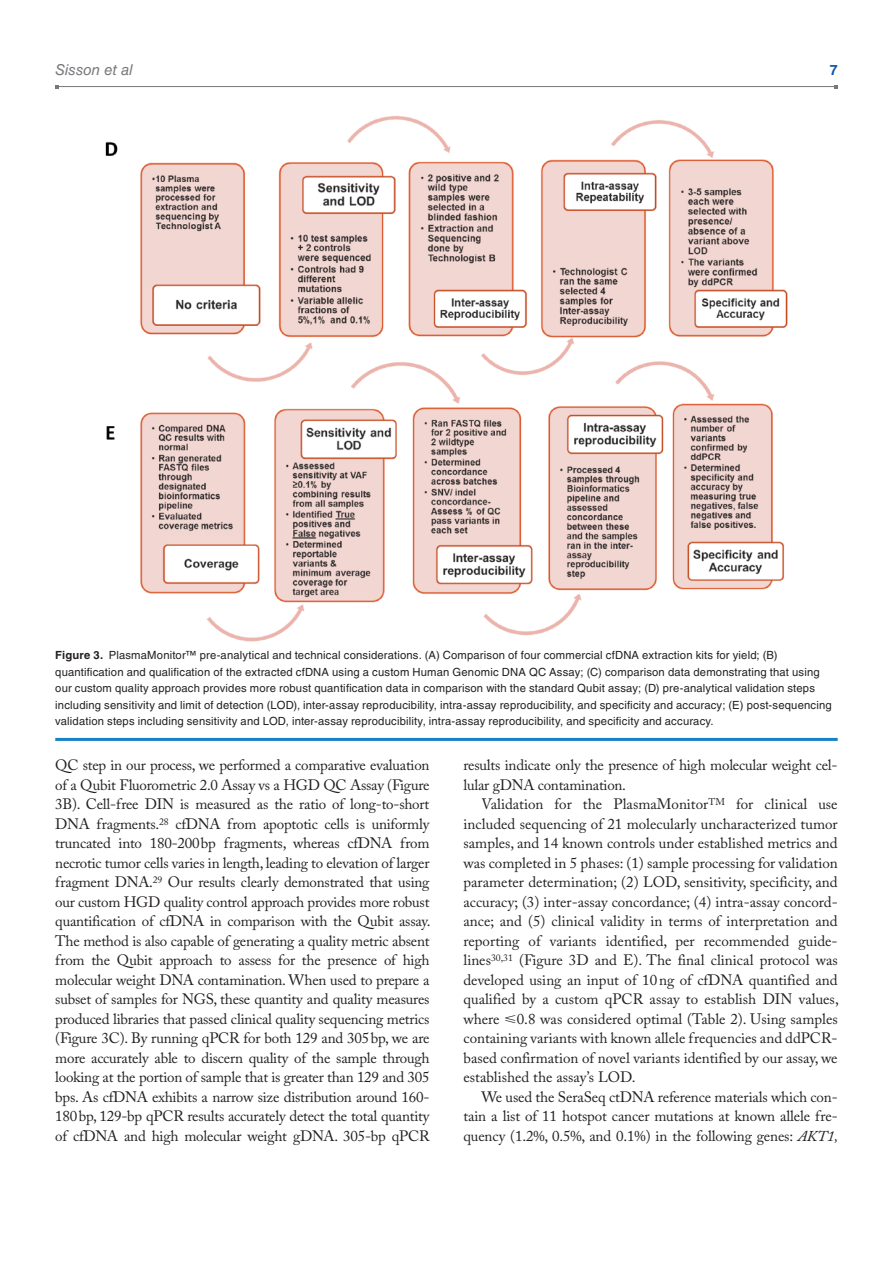
<style>
.page{position:relative;width:893px;height:1263px;background:#fff}
.page>*{position:absolute;margin:0;border:0;box-sizing:border-box;transform-origin:0 0}
.t1{font:15px/19.5px "Adobe Caslon Pro";letter-spacing:-.015em;color:#231f20;text-align:justify}
.t2{font:italic 15px "Helvetica LT Std";color:#76787b}
.t3{font:700 14.25px "Helvetica LT Std";color:#1055a4}
.t4{font:11.25px/16.5px "Helvetica LT Std";letter-spacing:.015em;color:#231f20}
.s1{font-weight:700}
.s2{font-style:italic}
</style>
<div class="page">
<hr style="left:57px;top:86px;width:779px;height:1px;background:#76787b">
<hr style="left:55px;top:738px;width:783px;height:3px;background:#1582c5">
<img style="left:105px;top:115px;width:683px;height:527px">
<p class="t2" style="left:55px;top:61px;width:79px">Sisson et al</p>
<p class="t3" style="left:830px;top:61px;width:9px">7</p>
<p class="t4" style="left:55px;top:647px;width:778px"><span class="s1">Figure 3.</span> PlasmaMonitor™ pre-analytical and technical considerations. (A) Comparison of four commercial cfDNA extraction kits for yield; (B) quantification and qualification of the extracted cfDNA using a custom Human Genomic DNA QC Assay; (C) comparison data demonstrating that using our custom quality approach provides more robust quantification data in comparison with the standard Qubit assay; (D) pre-analytical validation steps including sensitivity and limit of detection (LOD), inter-assay reproducibility, intra-assay reproducibility, and specificity and accuracy; (E) post-sequencing validation steps including sensitivity and LOD, inter-assay reproducibility, intra-assay reproducibility, and specificity and accuracy.</p>
<p class="t1" style="left:55px;top:755px;width:377px">QC step in our process, we performed a comparative evaluation of a Qubit Fluorometric 2.0 Assay vs a HGD QC Assay (Figure 3B). Cell-free DIN is measured as the ratio of long-to-short DNA fragments.<sup>28</sup> cfDNA from apoptotic cells is uniformly truncated into 180-200bp fragments, whereas cfDNA from necrotic tumor cells varies in length, leading to elevation of larger fragment DNA.<sup>29</sup> Our results clearly demonstrated that using our custom HGD quality control approach provides more robust quantification of cfDNA in comparison with the Qubit assay.<br>The method is also capable of generating a quality metric absent from the Qubit approach to assess for the presence of high molecular weight DNA contamination. When used to prepare a subset of samples for NGS, these quantity and quality measures produced libraries that passed clinical quality sequencing metrics (Figure 3C). By running qPCR for both 129 and 305bp, we are more accurately able to discern quality of the sample through looking at the portion of sample that is greater than 129 and 305 bps. As cfDNA exhibits a narrow size distribution around 160- 180bp, 129-bp qPCR results accurately detect the total quantity of cfDNA and high molecular weight gDNA. 305-bp qPCR</p>
<p class="t1" style="left:463px;top:755px;width:376px">results indicate only the presence of high molecular weight cel&shy;lular gDNA contamination.</p>
<p class="t1" style="left:463px;top:794px;width:377px;text-indent:18px">Validation for the PlasmaMonitor<sup>TM</sup> for clinical use included sequencing of 21 molecularly uncharacterized tumor samples, and 14 known controls under established metrics and was completed in 5 phases: (1) sample processing for validation parameter determination; (2) LOD, sensitivity, specificity, and accuracy; (3) inter-assay concordance; (4) intra-assay concord&shy;ance; and (5) clinical validity in terms of interpretation and reporting of variants identified, per recommended guide&shy;lines<sup>30,31</sup> (Figure 3D and E). The final clinical protocol was developed using an input of 10ng of cfDNA quantified and qualified by a custom qPCR assay to establish DIN values, where ⩽0.8 was considered optimal (Table 2). Using samples containing variants with known allele frequencies and ddPCR&shy;based confirmation of novel variants identified by our assay, we established the assay’s LOD.</p>
<p class="t1" style="left:463px;top:1087px;width:376px;text-indent:18px">We used the SeraSeq ctDNA reference materials which con&shy;tain a list of 11 hotspot cancer mutations at known allele fre&shy;quency (1.2%, 0.5%, and 0.1%) in the following genes: <span class="s2">AKT1,</span></p>
</div>
